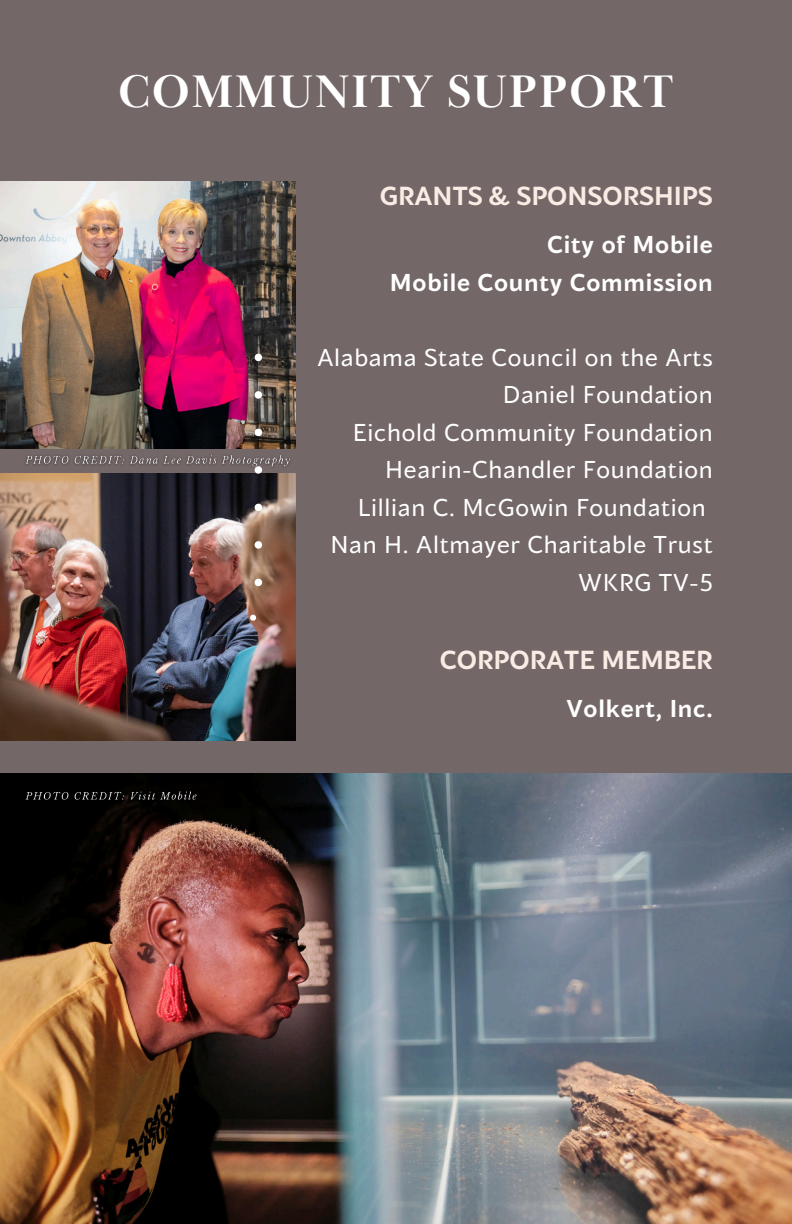
<style>
.page{position:relative;width:792px;height:1224px;background:#746767}
.page>*{position:absolute;margin:0;border:0;box-sizing:border-box;transform-origin:0 0}
.t1{font:700 47px "Baskerville Display PT";letter-spacing:.025em;color:#fff}
.t2{font:700 26px "Blacker Sans Pro";color:#f9ece4}
.t3{font:24.2px "Blacker Sans Pro";letter-spacing:.03em;color:#fff}
.t4{font:700 24.2px/37.6px "Blacker Sans Pro";letter-spacing:.03em;color:#fff;text-align:right}
</style>
<div class="page">
<img style="left:0;top:181px;width:296px;height:267px">
<img style="left:0;top:474px;width:296px;height:267px">
<img style="left:0;top:774px;width:792px;height:450px">
<svg style="left:255px;top:354px;width:7px;height:7px"></svg>
<svg style="left:255px;top:391px;width:7px;height:8px"></svg>
<svg style="left:255px;top:429px;width:7px;height:7px"></svg>
<svg style="left:255px;top:504px;width:7px;height:7px"></svg>
<svg style="left:255px;top:541px;width:7px;height:8px"></svg>
<svg style="left:255px;top:579px;width:7px;height:7px"></svg>
<svg style="left:250px;top:615px;width:6px;height:6px"></svg>
<img style="left:19px;top:786px;width:184px;height:21px">
<img style="left:25px;top:455px;width:265px;height:18px">
<h1 class="t1" style="left:118px;top:63px;width:557px">COMMUNITY SUPPORT</h1>
<h2 class="t2" style="left:380px;top:180px;width:335px">GRANTS &amp; SPONSORSHIPS</h2>
<p class="t4" style="left:390px;top:225px;width:324px">City of Mobile<br>Mobile County Commission</p>
<h3 class="t3" style="left:317px;top:342px;width:397px">Alabama State Council on the Arts</h3>
<p class="t3" style="left:503px;top:380px;width:211px">Daniel Foundation</p>
<p class="t3" style="left:353px;top:417px;width:362px">Eichold Community Foundation</p>
<p class="t3" style="left:385px;top:455px;width:329px">Hearin-Chandler Foundation</p>
<p class="t3" style="left:358px;top:492px;width:349px">Lillian C. McGowin Foundation</p>
<p class="t3" style="left:330px;top:530px;width:384px">Nan H. Altmayer Charitable Trust</p>
<p class="t3" style="left:579px;top:567px;width:136px">WKRG TV-5</p>
<p class="t2" style="left:440px;top:643px;width:274px">CORPORATE MEMBER</p>
<h2 class="t4" style="left:567px;top:689px;width:148px">Volkert, Inc.</h2>
</div>
